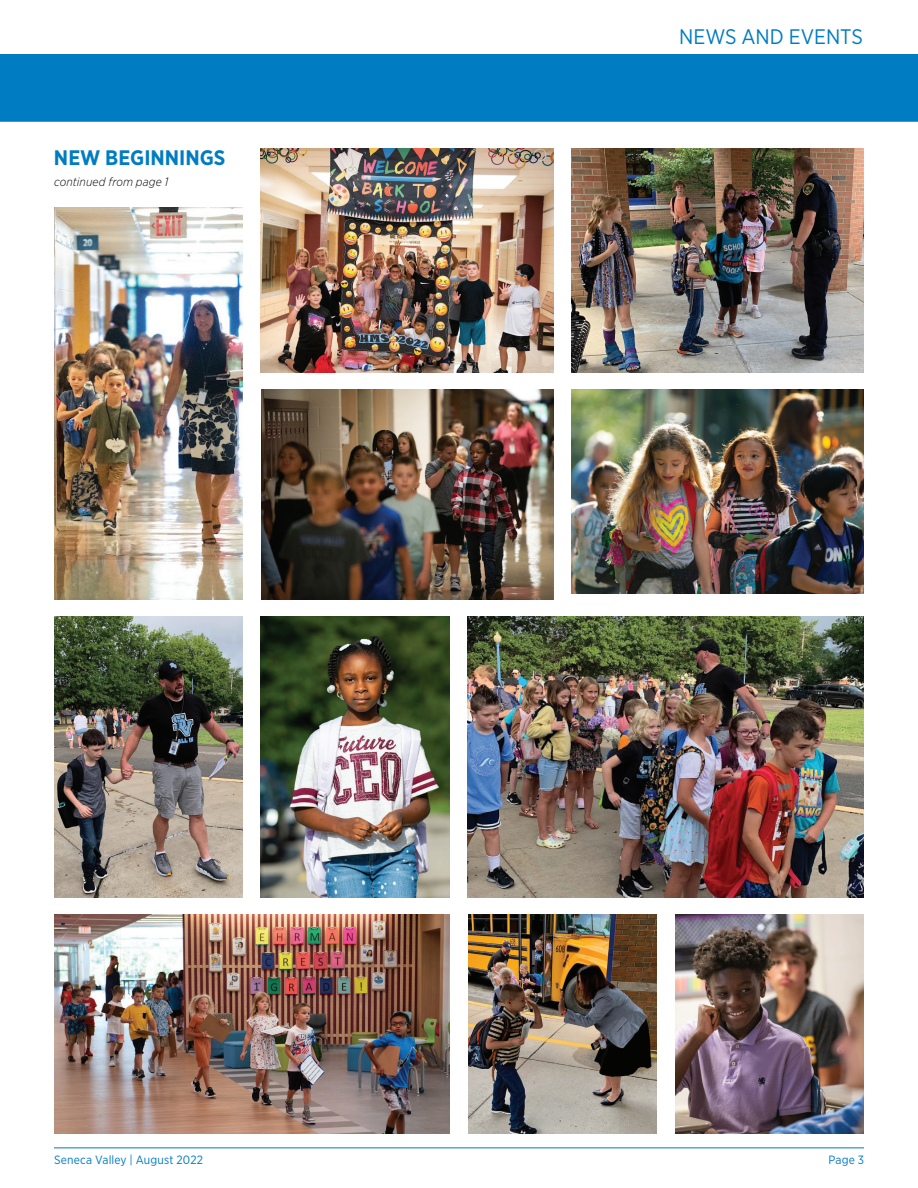
<style>
.page{position:relative;width:918px;height:1188px;background:#fff}
.page>*{position:absolute;margin:0;border:0;box-sizing:border-box;transform-origin:0 0}
.t1{font:21px "Gotham Narrow";color:#007cc2}
.t2{font:700 21px "Gotham Narrow";color:#007cc2}
.t3{font:12px "Gotham Narrow";letter-spacing:.015em;color:#007cc2}
.t4{font:italic 300 12px "Gotham Narrow";letter-spacing:.01em;color:#040503}
</style>
<div class="page">
<hr style="left:54px;top:1148px;width:810px;height:1px;background:#007cc2">
<div style="left:0;top:54px;width:918px;height:68px;background:#007cc2"></div>
<img style="left:572px;top:390px;width:292px;height:204px">
<img style="left:54px;top:915px;width:396px;height:219px">
<img style="left:468px;top:915px;width:189px;height:219px">
<img style="left:260px;top:149px;width:294px;height:224px">
<img style="left:260px;top:617px;width:189px;height:281px">
<img style="left:572px;top:148px;width:292px;height:225px">
<img style="left:468px;top:617px;width:396px;height:280px">
<img style="left:54px;top:617px;width:189px;height:281px">
<img style="left:54px;top:208px;width:189px;height:391px">
<img style="left:261px;top:390px;width:293px;height:209px">
<img style="left:675px;top:915px;width:189px;height:219px">
<h1 class="t2" style="left:54px;top:144px;width:173px">NEW BEGINNINGS</h1>
<p class="t4" style="left:54px;top:175px;width:116px">continued from page 1</p>
<h1 class="t1" style="left:679px;top:23px;width:185px">NEWS AND EVENTS</h1>
<p class="t3" style="left:54px;top:1153px;width:151px">Seneca Valley | August 2022</p>
<p class="t3" style="left:828px;top:1153px;width:37px">Page 3</p>
</div>
